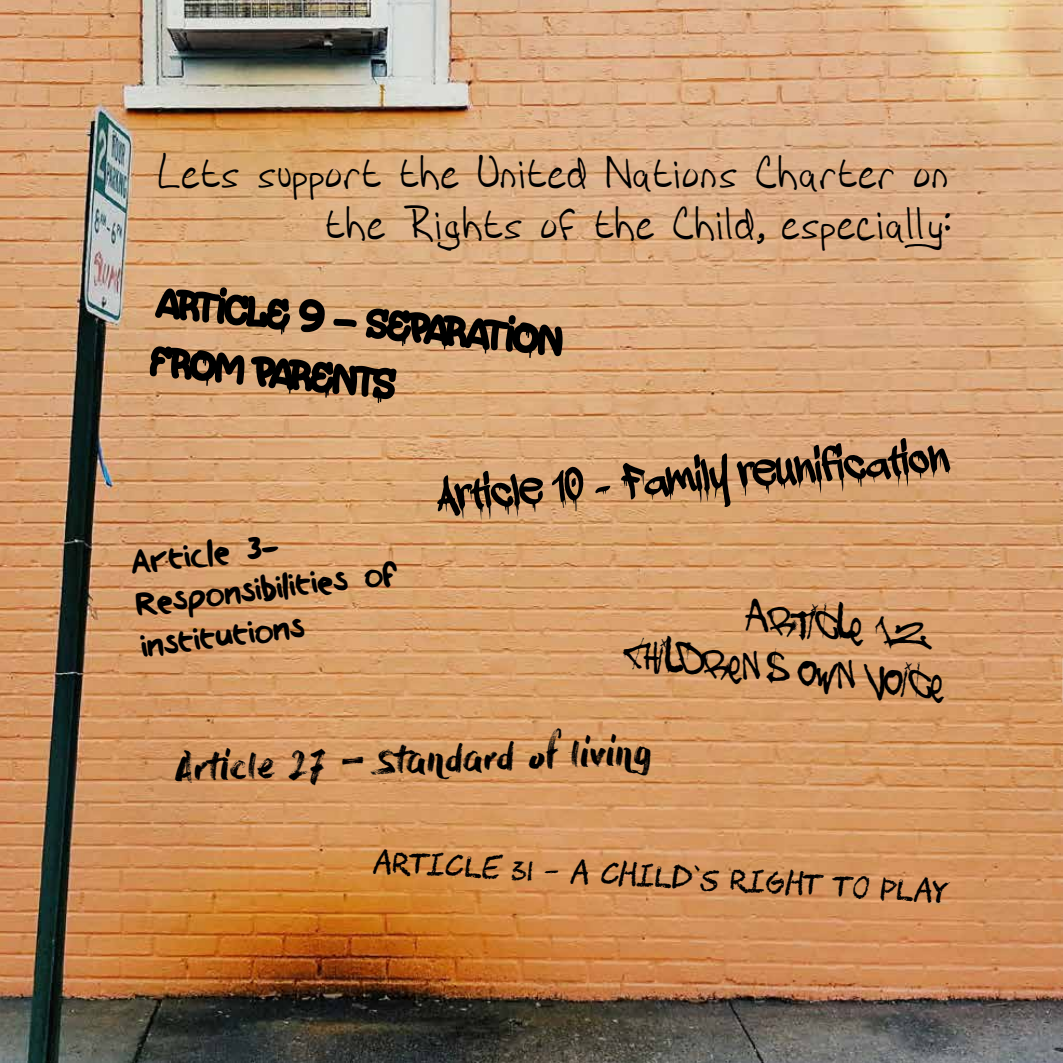
<style>
.page{position:relative;width:1063px;height:1063px;background:#fff}
.page>*{position:absolute;margin:0;border:0;box-sizing:border-box;transform-origin:0 0}
.t1{font:56.7px "adrippingmarker";color:#000}
.t2{font:48.9px/57.9px "Painterz";color:#000}
.t3{font:42.9px/51.6px "Bo Bs Fr An Ti C True Type";color:#000;text-align:right}
.t4{font:41.25px/49.9px "The Battle Continuez";color:#000;text-align:right}
.t5{font:40.65px/42px "Ellis";color:#000}
.t6{font:36.9px "Dry Brush";color:#000}
.t7{font:29.25px "CHAWP";color:#000}
</style>
<div class="page">
<img style="left:0;top:0;width:1063px;height:1063px">
<img style="left:1062px;top:434px;width:1px;height:526px">
<p class="t3" style="left:159px;top:149px;width:794px">Lets support the United Nations Charter on the Rights of the Child, especially:</p>
<p class="t2" style="left:158px;top:278px;width:410px;rotate:5deg">Article 9 - Separation from parents</p>
<p class="t5" style="left:129px;top:545px;width:265px;rotate:-7deg">Article 3-<br>Responsibilities of institutions</p>
<h1 class="t1" style="left:435px;top:466px;width:515px;rotate:-4deg">Article 10 - Family reunification</h1>
<p class="t4" style="left:631px;top:578px;width:324px;rotate:6deg">Article 12 -<br>Children’s own voice</p>
<p class="t6" style="left:175px;top:747px;width:479px;rotate:-2deg">Article 27 – Standard of living</p>
<p class="t7" style="left:375px;top:841px;width:577px;rotate:3deg">Article 31 – A child’s right to play</p>
</div>
